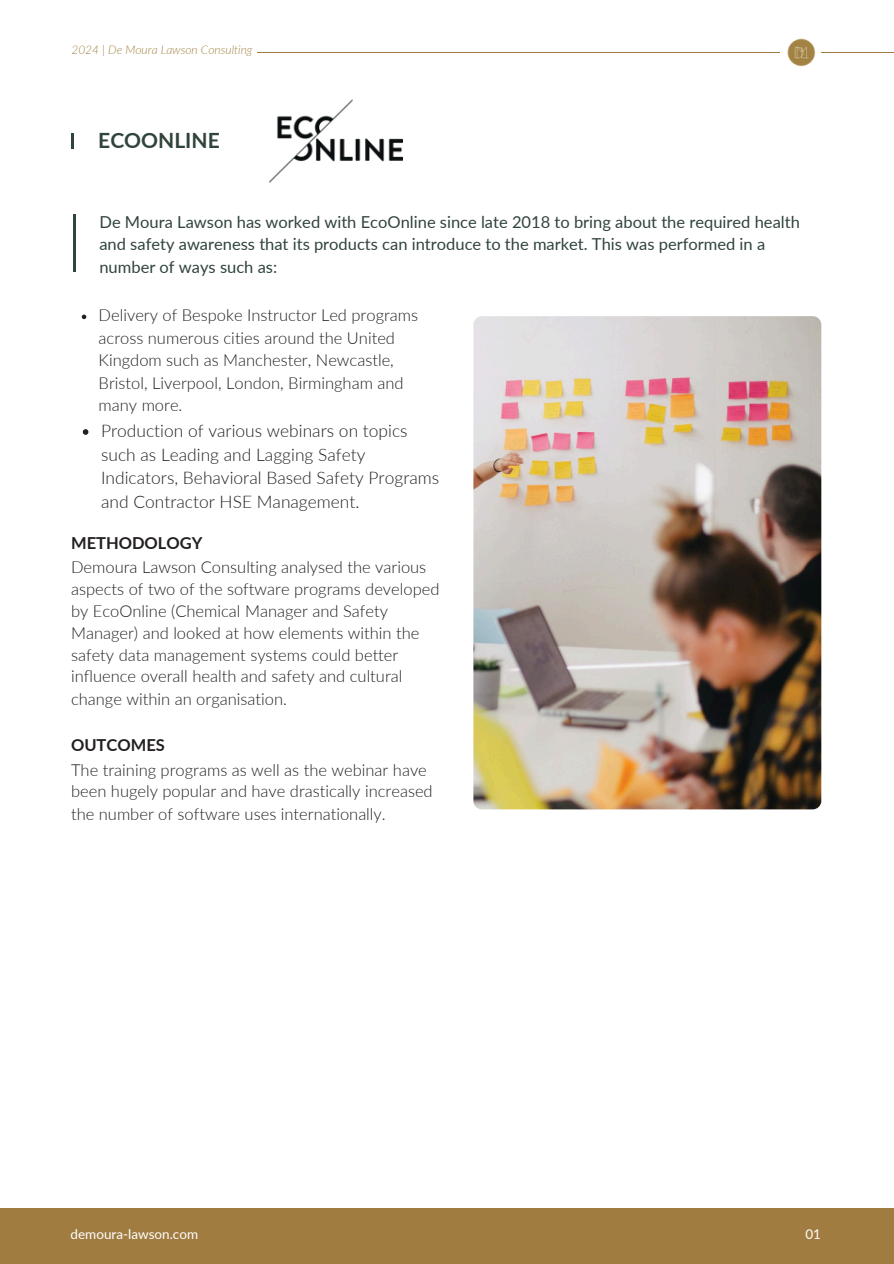
<style>
.page{position:relative;width:894px;height:1264px;background:#fff}
.page>*{position:absolute;margin:0;border:0;box-sizing:border-box;transform-origin:0 0}
.t1{font:700 21px "Lato";color:#30443b}
.t2{font:300 17.4px/23.7px "Lato";color:#231f20}
.t3{font:300 16.5px/22.5px "Lato";color:#231f20}
.t4{font:16.5px/22.5px "Lato";color:#30443b}
.t5{font:13.5px "Lato";color:#fff}
.t6{font:italic 300 12px "Lato";color:#a48445}
.s1{font-weight:700}
</style>
<div class="page">
<hr style="left:73px;top:214px;width:2px;height:58px;background:#30443b">
<hr style="left:257px;top:52px;width:522px;height:1px;background:#a07c41">
<img style="left:787px;top:38px;width:29px;height:29px">
<svg style="left:72px;top:133px;width:2px;height:16px"></svg>
<div style="left:0;top:1207px;width:893px;height:56px;background:#a07c41"></div>
<hr style="left:821px;top:52px;width:72px;height:1px;background:#a07c41">
<img style="left:269px;top:99px;width:133px;height:84px">
<img style="left:473px;top:316px;width:348px;height:493px;border-radius:9px">
<svg style="left:82px;top:314px;width:4px;height:5px"></svg>
<svg style="left:83px;top:429px;width:5px;height:6px"></svg>
<h3 class="t6" style="left:71px;top:42px;width:182px">2024 | De Moura Lawson Consulting</h3>
<p class="t1" style="left:98px;top:127px;width:123px">ECOONLINE</p>
<p class="t4" style="left:99px;top:210px;width:701px">De Moura Lawson has worked with EcoOnline since late 2018 to bring about the required health and safety awareness that its products can introduce to the market. This was performed in a number of ways such as:</p>
<p class="t3" style="left:99px;top:304px;width:321px">Delivery of Bespoke Instructor Led programs across numerous cities around the United Kingdom such as Manchester, Newcastle, Bristol, Liverpool, London, Birmingham and many more.</p>
<h2 class="t2" style="left:101px;top:418px;width:339px">Production of various webinars on topics such as Leading and Lagging Safety Indicators, Behavioral Based Safety Programs and Contractor HSE Management.</h2>
<p class="t3" style="left:71px;top:529px;width:356px;line-height:24.8px"><span class="s1">METHODOLOGY<br></span>Demoura Lawson Consulting analysed the various</p>
<p class="t3" style="left:71px;top:577px;width:370px;line-height:21.9px">aspects of two of the software programs developed by EcoOnline (Chemical Manager and Safety Manager) and looked at how elements within the safety data management systems could better influence overall health and safety and cultural</p>
<h2 class="t3" style="left:71px;top:687px;width:217px">change within an organisation.</h2>
<h2 class="t3" style="left:71px;top:732px;width:357px;line-height:24.8px"><span class="s1">OUTCOMES<br></span>The training programs as well as the webinar have</h2>
<h2 class="t3" style="left:71px;top:779px;width:363px">been hugely popular and have drastically increased</h2>
<h2 class="t3" style="left:71px;top:802px;width:316px">the number of software uses internationally.</h2>
<p class="t5" style="left:70px;top:1225px;width:129px">demoura-lawson.com</p>
<p class="t5" style="left:805px;top:1225px;width:17px">01</p>
</div>
